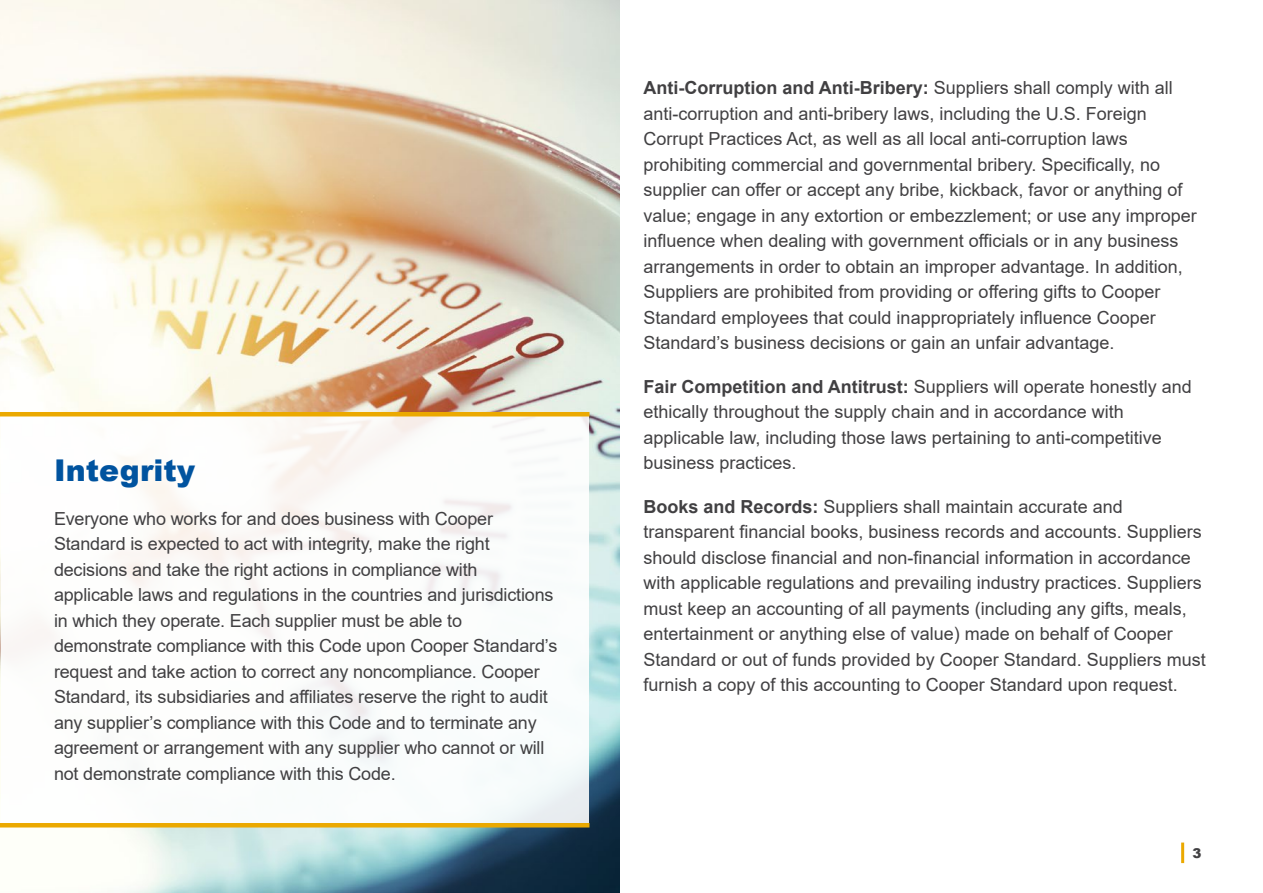
<style>
.page{position:relative;width:1263px;height:893px;background:#fff}
.page>*{position:absolute;margin:0;border:0;box-sizing:border-box;transform-origin:0 0}
.t1{font:900 30px "Arial";color:#00539f}
.t2{font:18px/25.5px "Arial";color:#414042}
.t3{font:900 13.5px "Arial";color:#414042}
.s1{font-weight:700}
</style>
<div class="page">
<hr style="left:1181px;top:842px;width:3px;height:21px;background:#eba900">
<img style="left:0;top:0;width:619px;height:893px">
<div style="left:1px;top:415px;width:588px;height:408px;background:#fff"></div>
<hr style="left:0;top:412px;width:589px;height:4px;background:#eba900">
<hr style="left:0;top:823px;width:589px;height:4px;background:#eba900">
<h1 class="t1" style="left:54px;top:449px;width:143px">Integrity</h1>
<p class="t2" style="left:54px;top:506px;width:505px">Everyone who works for and does business with Cooper Standard is expected to act with integrity, make the right decisions and take the right actions in compliance with applicable laws and regulations in the countries and jurisdictions in which they operate. Each supplier must be able to demonstrate compliance with this Code upon Cooper Standard’s request and take action to correct any noncompliance. Cooper Standard, its subsidiaries and affiliates reserve the right to audit any supplier’s compliance with this Code and to terminate any agreement or arrangement with any supplier who cannot or will not demonstrate compliance with this Code.</p>
<p class="t2" style="left:643px;top:75px;width:555px"><span class="s1">Anti-Corruption and Anti-Bribery:</span> Suppliers shall comply with all anti-corruption and anti-bribery laws, including the U.S. Foreign Corrupt Practices Act, as well as all local anti-corruption laws prohibiting commercial and governmental bribery. Specifically, no supplier can offer or accept any bribe, kickback, favor or anything of value; engage in any extortion or embezzlement; or use any improper influence when dealing with government officials or in any business arrangements in order to obtain an improper advantage. In addition, Suppliers are prohibited from providing or offering gifts to Cooper Standard employees that could inappropriately influence Cooper Standard’s business decisions or gain an unfair advantage.</p>
<p class="t2" style="left:643px;top:374px;width:550px"><span class="s1">Fair Competition and Antitrust:</span> Suppliers will operate honestly and ethically throughout the supply chain and in accordance with applicable law, including those laws pertaining to anti-competitive business practices.</p>
<p class="t2" style="left:643px;top:494px;width:564px"><span class="s1">Books and Records:</span> Suppliers shall maintain accurate and transparent financial books, business records and accounts. Suppliers should disclose financial and non-financial information in accordance with applicable regulations and prevailing industry practices. Suppliers must keep an accounting of all payments (including any gifts, meals, entertainment or anything else of value) made on behalf of Cooper Standard or out of funds provided by Cooper Standard. Suppliers must furnish a copy of this accounting to Cooper Standard upon request.</p>
<p class="t3" style="left:1192px;top:843px;width:11px">3</p>
</div>
